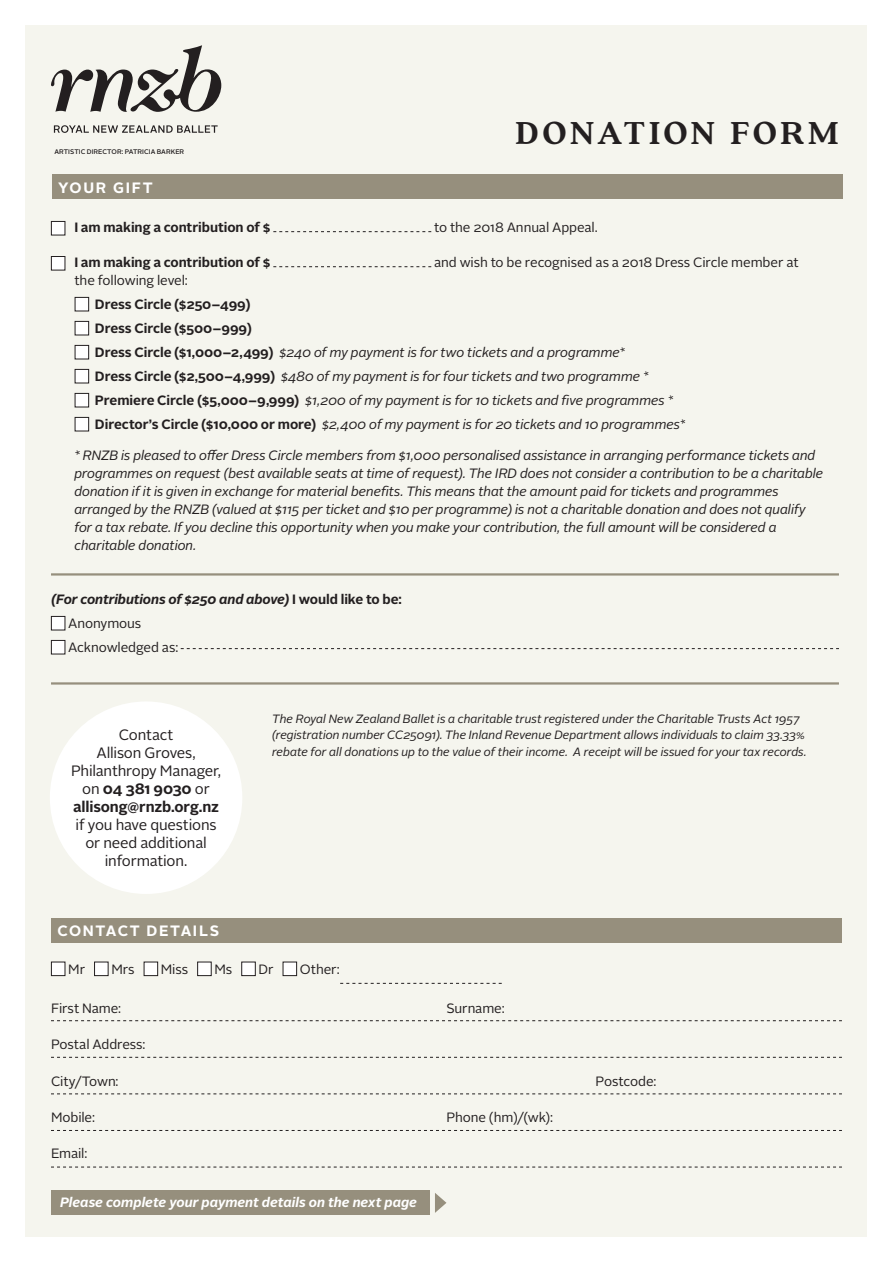
<style>
.page{position:relative;width:893px;height:1263px;background:#fff}
.page>*{position:absolute;margin:0;border:0;box-sizing:border-box;transform-origin:0 0}
.t1{font:900 35.4px "Quincy CF";letter-spacing:.08em;color:#231f20}
.t2{font:15px/18px "Alright Sans";letter-spacing:-.015em;color:#231f20;text-align:center}
.t3{font:700 15px "Alright Sans";letter-spacing:.11em;color:#fff}
.t4{font:italic 13.5px/24px "Alright Sans";letter-spacing:-.01em;color:#231f20}
.t5{font:13.5px "Alright Sans";letter-spacing:-.01em;color:#231f20}
.t6{font:italic 700 13.5px/24px "Alright Sans";letter-spacing:-.01em;color:#231f20}
.t7{font:700 13.5px "Alright Sans";letter-spacing:-.005em;color:#231f20}
.t8{font:italic 700 13.5px "Alright Sans";color:#fff}
.t9{font:italic 12px/16.5px "Alright Sans";letter-spacing:-.01em;color:#231f20}
.t10{font:500 6.75px "Alright Sans";letter-spacing:.005em;color:#231f20}
.s1{font-weight:700;font-style:normal}
.s2{font-style:normal}
.s3{font-weight:400;font-style:normal}
.s4{font-weight:700}
</style>
<div class="page">
<div style="left:26px;top:26px;width:841px;height:1211px;background:#f5f5ee"></div>
<svg style="left:51px;top:45px;width:170px;height:88px"></svg>
<div style="left:51px;top:918px;width:791px;height:24px;background:#968f7d"></div>
<svg style="left:51px;top:1020px;width:791px;height:1px"></svg>
<svg style="left:51px;top:1057px;width:791px;height:1px"></svg>
<svg style="left:51px;top:1093px;width:791px;height:1px"></svg>
<svg style="left:51px;top:1130px;width:791px;height:1px"></svg>
<svg style="left:51px;top:1167px;width:791px;height:1px"></svg>
<svg style="left:340px;top:983px;width:162px;height:1px"></svg>
<div style="left:51px;top:962px;width:14px;height:14px;background:#fff;border:1px solid #231f20"></div>
<div style="left:94px;top:962px;width:15px;height:14px;background:#fff;border:1px solid #231f20"></div>
<div style="left:144px;top:962px;width:14px;height:14px;background:#fff;border:1px solid #231f20"></div>
<div style="left:197px;top:962px;width:15px;height:14px;background:#fff;border:1px solid #231f20"></div>
<div style="left:241px;top:962px;width:15px;height:14px;background:#fff;border:1px solid #231f20"></div>
<div style="left:283px;top:962px;width:14px;height:14px;background:#fff;border:1px solid #231f20"></div>
<div style="left:75px;top:297px;width:14px;height:14px;background:#fff;border:1px solid #231f20"></div>
<div style="left:75px;top:321px;width:14px;height:14px;background:#fff;border:1px solid #231f20"></div>
<div style="left:75px;top:345px;width:14px;height:14px;background:#fff;border:1px solid #231f20"></div>
<div style="left:75px;top:369px;width:14px;height:14px;background:#fff;border:1px solid #231f20"></div>
<div style="left:75px;top:393px;width:14px;height:14px;background:#fff;border:1px solid #231f20"></div>
<div style="left:75px;top:417px;width:14px;height:14px;background:#fff;border:1px solid #231f20"></div>
<svg style="left:273px;top:266px;width:158px;height:1px"></svg>
<div style="left:51px;top:256px;width:14px;height:14px;background:#fff;border:1px solid #231f20"></div>
<div style="left:52px;top:175px;width:791px;height:24px;background:#968f7d"></div>
<div style="left:51px;top:1191px;width:378px;height:24px;background:#968f7d"></div>
<svg style="left:435px;top:1193px;width:11px;height:20px"></svg>
<div style="left:51px;top:616px;width:14px;height:14px;background:#fff;border:1px solid #231f20"></div>
<div style="left:51px;top:640px;width:14px;height:14px;background:#fff;border:1px solid #231f20"></div>
<svg style="left:181px;top:648px;width:658px;height:1px"></svg>
<div style="left:50px;top:701px;width:192px;height:193px;background:#fff;border-radius:50%"></div>
<hr style="left:51px;top:573px;width:788px;height:2px;background:#968f7d">
<hr style="left:51px;top:682px;width:788px;height:3px;background:#968f7d">
<svg style="left:273px;top:231px;width:158px;height:1px"></svg>
<div style="left:51px;top:221px;width:14px;height:14px;background:#fff;border:1px solid #231f20"></div>
<p class="t10" style="left:54px;top:147px;width:131px">ARTISTIC DIRECTOR: PATRICIA BARKER</p>
<p class="t3" style="left:58px;top:177px;width:96px">YOUR GIFT</p>
<h1 class="t1" style="left:515px;top:111px;width:325px">DONATION FORM</h1>
<p class="t7" style="left:74px;top:218px;width:198px">I am making a contribution of $</p>
<p class="t5" style="left:434px;top:218px;width:165px">to the 2018 Annual Appeal.</p>
<p class="t7" style="left:74px;top:253px;width:198px">I am making a contribution of $</p>
<p class="t5" style="left:434px;top:253px;width:366px">and wish to be recognised as a 2018 Dress Circle member at</p>
<p class="t5" style="left:74px;top:271px;width:115px">the following level:</p>
<p class="t4" style="left:95px;top:293px;width:592px"><span class="s1">Dress Circle ($250–499)<br>Dress Circle ($500–999)<br>Dress Circle ($1,000–2,499)</span> $240 of my payment is for two tickets and a programme*<br><span class="s1">Dress Circle ($2,500–4,999)</span> $480 of my payment is for four tickets and two programme * <span class="s1">Premiere Circle ($5,000–9,999)</span> $1,200 of my payment is for 10 tickets and five programmes * <span class="s1">Director’s Circle ($10,000 or more)</span> $2,400 of my payment is for 20 tickets and 10 programmes*</p>
<p class="t4" style="left:74px;top:447px;width:750px;line-height:18px">* RNZB is pleased to offer Dress Circle members from $1,000 personalised assistance in arranging performance tickets and programmes on request (best available seats at time of request). The IRD does not consider a contribution to be a charitable donation if it is given in exchange for material benefits. This means that the amount paid for tickets and programmes arranged by the RNZB (valued at $115 per ticket and $10 per programme) is not a charitable donation and does not qualify for a tax rebate. If you decline this opportunity when you make your contribution, the full amount will be considered a charitable donation.</p>
<p class="t6" style="left:68px;top:587px;width:335px;text-indent:-17px">(For contributions of $250 and above) <span class="s2">I would like to be:<br></span><span class="s3">Anonymous<br>Acknowledged as:</span></p>
<p class="t2" style="left:71px;top:726px;width:152px">Contact<br>Allison Groves,<br>Philanthropy Manager, on <span class="s4">04 381 9030</span> or <span class="s4">allisong@rnzb.org.nz</span></p>
<p class="t2" style="left:76px;top:816px;width:142px">if you have questions or need additional information.</p>
<p class="t3" style="left:57px;top:920px;width:163px">CONTACT DETAILS</p>
<p class="t9" style="left:272px;top:710px;width:536px">The Royal New Zealand Ballet is a charitable trust registered under the Charitable Trusts Act 1957 (registration number CC25091). The Inland Revenue Department allows individuals to claim 33.33% rebate for all donations up to the value of their income. A receipt will be issued for your tax records.</p>
<p class="t5" style="left:68px;top:960px;width:18px">Mr</p>
<p class="t5" style="left:111px;top:960px;width:25px">Mrs</p>
<p class="t5" style="left:161px;top:960px;width:29px">Miss</p>
<p class="t5" style="left:214px;top:960px;width:19px">Ms</p>
<p class="t5" style="left:259px;top:960px;width:17px">Dr</p>
<p class="t5" style="left:300px;top:960px;width:41px">Other:</p>
<p class="t5" style="left:51px;top:999px;width:72px">First Name:</p>
<p class="t5" style="left:51px;top:1035px;width:96px">Postal Address:</p>
<p class="t5" style="left:51px;top:1072px;width:69px">City/Town:</p>
<p class="t5" style="left:51px;top:1108px;width:45px">Mobile:</p>
<p class="t5" style="left:51px;top:1144px;width:38px">Email:</p>
<p class="t8" style="left:60px;top:1193px;width:358px">Please complete your payment details on the next page</p>
<p class="t5" style="left:446px;top:999px;width:60px">Surname:</p>
<p class="t5" style="left:446px;top:1108px;width:108px">Phone (hm)/(wk):</p>
<p class="t5" style="left:595px;top:1072px;width:62px">Postcode:</p>
</div>
